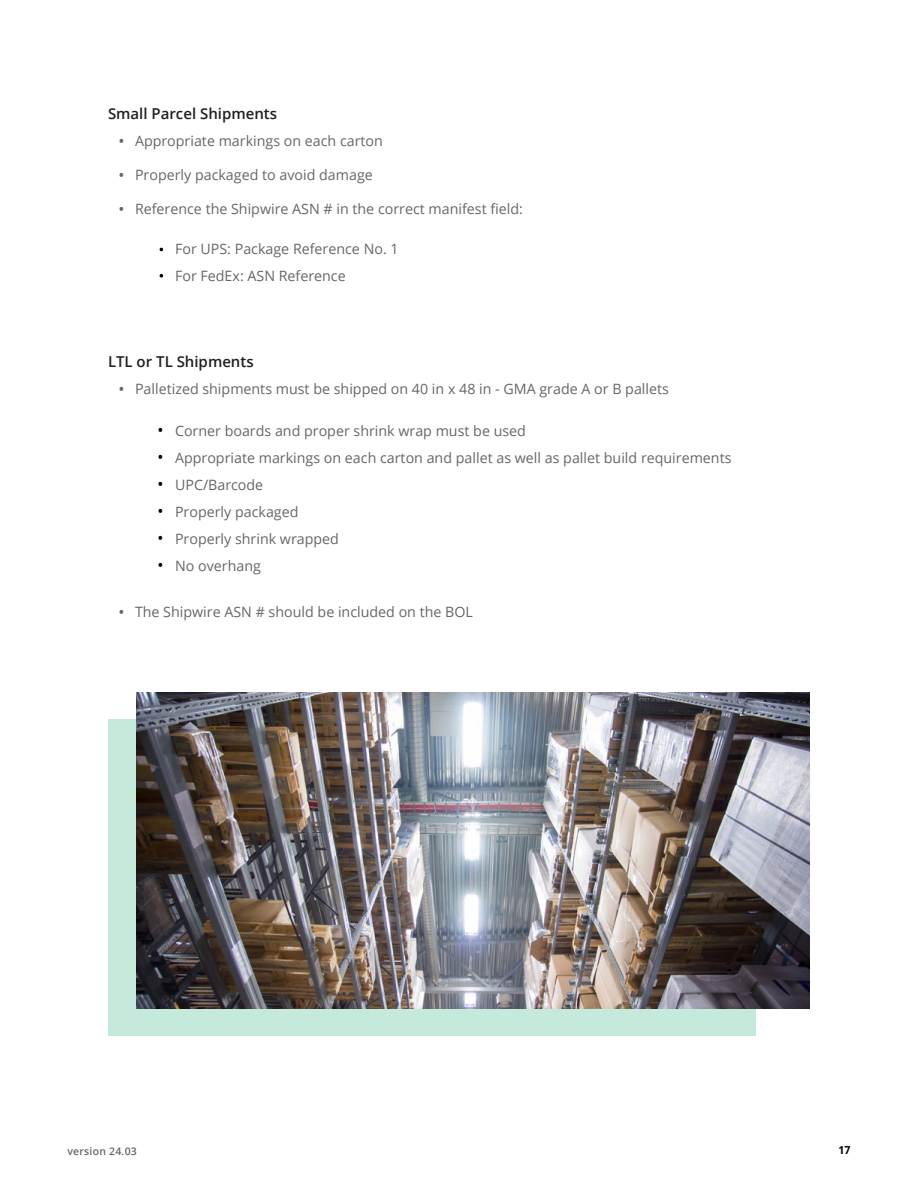
<style>
.page{position:relative;width:918px;height:1188px;background:#fff}
.page>*{position:absolute;margin:0;border:0;box-sizing:border-box;transform-origin:0 0}
.t1{font:600 15px "Open Sans";color:#231f20}
.t2{font:14.25px/27px "Open Sans";color:#666}
.t3{font:600 14.25px/27px "Open Sans";color:#000;text-align:justify}
.t4{font:700 10.95px "Open Sans";color:#000;scale:.95 1}
.t5{font:600 10.5px "Open Sans";letter-spacing:.02em;color:#666}
.s1{font-weight:600}
</style>
<div class="page">
<svg style="left:160px;top:274px;width:3px;height:4px"></svg>
<div style="left:108px;top:719px;width:648px;height:317px;background:#c5e9db"></div>
<img style="left:136px;top:692px;width:674px;height:317px">
<p class="t1" style="left:108px;top:104px;width:171px">Small Parcel Shipments</p>
<p class="t2" style="left:119px;top:127px;width:266px"><span class="s1">•</span> Appropriate markings on each carton</p>
<p class="t2" style="left:119px;top:161px;width:256px"><span class="s1">•</span> Properly packaged to avoid damage</p>
<p class="t2" style="left:119px;top:195px;width:406px"><span class="s1">•</span> Reference the Shipwire ASN # in the correct manifest field:</p>
<p class="t2" style="left:175px;top:235px;width:225px">For UPS: Package Reference No. 1<br>For FedEx: ASN Reference</p>
<p class="t1" style="left:108px;top:351px;width:147px">LTL or TL Shipments</p>
<p class="t2" style="left:119px;top:375px;width:552px"><span class="s1">•</span> Palletized shipments must be shipped on 40 in x 48 in - GMA grade A or B pallets</p>
<p class="t3" style="left:158px;top:416px;width:7px">• • • • • •</p>
<p class="t2" style="left:175px;top:417px;width:558px">Corner boards and proper shrink wrap must be used<br>Appropriate markings on each carton and pallet as well as pallet build requirements UPC/Barcode<br>Properly packaged<br>Properly shrink wrapped<br>No overhang</p>
<p class="t2" style="left:119px;top:598px;width:356px"><span class="s1">•</span> The Shipwire ASN # should be included on the BOL</p>
<p class="t5" style="left:68px;top:1144px;width:71px">version 24.03</p>
<p class="t4" style="left:838px;top:1142px;width:14px">17</p>
</div>
